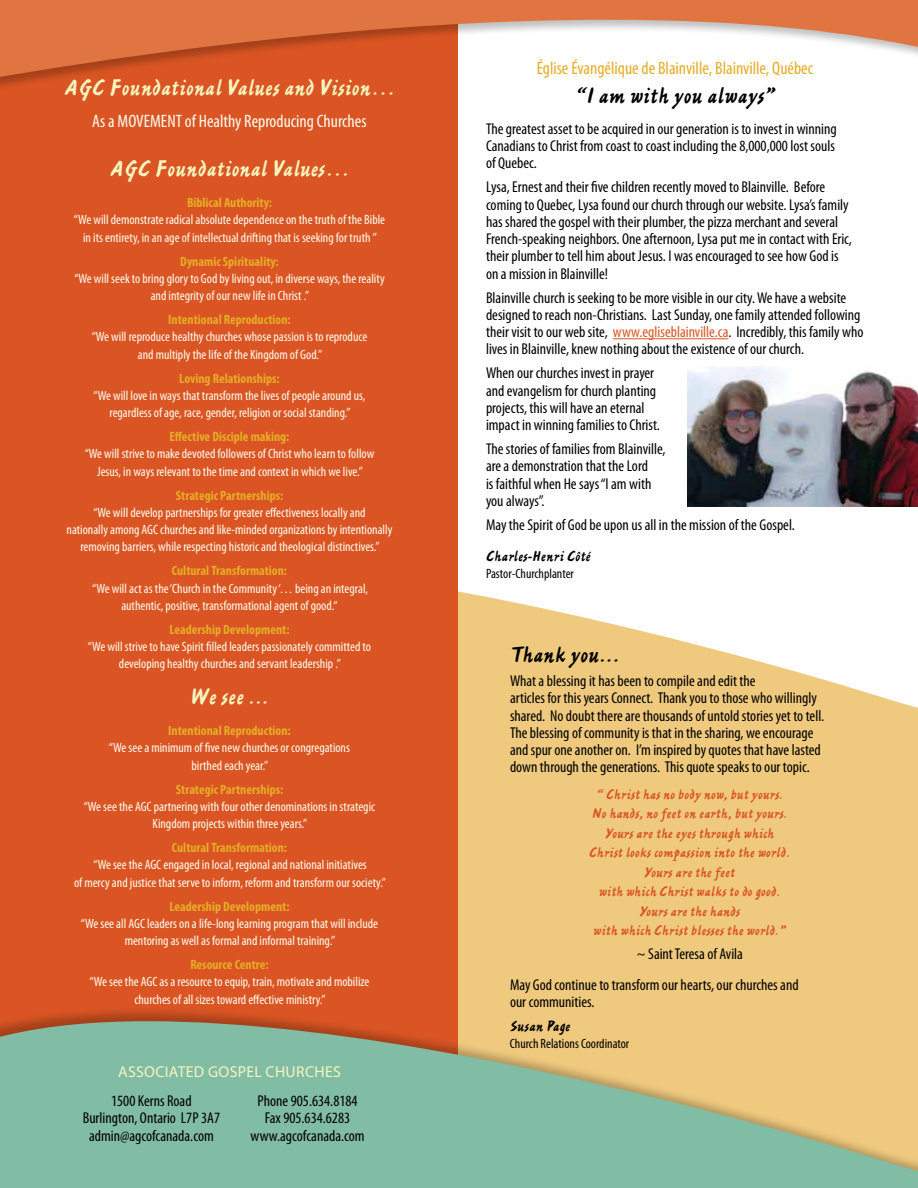
<style>
.page{position:relative;width:918px;height:1188px;background:#fff}
.page>*{position:absolute;margin:0;border:0;box-sizing:border-box;transform-origin:0 0}
.t1{font:24px "Ashley Script MT Std";color:#f5f5be}
.t2{font:24px "Ashley Script MT Std";color:#000}
.t3{font:condensed 18px "Myriad Pro";color:#e6ac27}
.t4{font:condensed 18px "Myriad Pro";color:#fcfcef}
.t5{font:condensed 15.75px/17.2px "Myriad Pro";color:#000}
.t6{font:15.75px "Ashley Script MT Std";color:#000}
.t7{font:15.75px "Myriad Pro";letter-spacing:.02em;color:#f5f5be}
.t8{font:15px/19.5px "Ashley Script MT Std";color:#da5523;text-align:center}
.t9{font:condensed 13.5px/17.2px "Myriad Pro";color:#fcfcef;text-align:center}
.t10{font:700 condensed 13.5px "Myriad Pro";color:#e6ac27}
.t11{font:condensed 13.5px "Myriad Pro";color:#000}
.s1{color:#da5523}
</style>
<div class="page">
<svg style="left:458px;top:591px;width:460px;height:318px"></svg>
<div style="left:0;top:0;width:458px;height:1188px;background:#da5523"></div>
<svg style="left:0;top:909px;width:918px;height:279px"></svg>
<hr style="left:613px;top:338px;width:115px;height:1px;background:#da5523">
<img style="left:687px;top:367px;width:231px;height:140px">
<svg style="left:0;top:0;width:918px;height:87px"></svg>
<h1 class="t1" style="left:64px;top:74px;width:332px">AGC Foundational Values and Vision…</h1>
<p class="t4" style="left:92px;top:110px;width:276px">As a MOVEMENT of Healthy Reproducing Churches</p>
<h1 class="t1" style="left:110px;top:155px;width:241px">AGC Foundational Values…</h1>
<p class="t10" style="left:187px;top:194px;width:86px">Biblical Authority:</p>
<p class="t9" style="left:74px;top:211px;width:313px">“We will demonstrate radical absolute dependence on the truth of the Bible in its entirety, in an age of intellectual drifting that is seeking for truth ”</p>
<p class="t10" style="left:180px;top:253px;width:100px">Dynamic Spirituality:</p>
<p class="t9" style="left:74px;top:270px;width:312px">“We will seek to bring glory to God by living out, in diverse ways, the reality and integrity of our new life in Christ .”</p>
<p class="t10" style="left:168px;top:311px;width:124px">Intentional Reproduction:</p>
<p class="t9" style="left:92px;top:328px;width:277px">“We will reproduce healthy churches whose passion is to reproduce and multiply the life of the Kingdom of God.”</p>
<p class="t10" style="left:179px;top:370px;width:102px">Loving Relationships:</p>
<p class="t9" style="left:93px;top:387px;width:274px">“We will love in ways that transform the lives of people around us, regardless of age, race, gender, religion or social standing.”</p>
<p class="t10" style="left:170px;top:428px;width:121px">Effective Disciple making:</p>
<p class="t9" style="left:85px;top:445px;width:291px">“We will strive to make devoted followers of Christ who learn to follow<br>Jesus, in ways relevant to the time and context in which we live.”</p>
<p class="t10" style="left:176px;top:487px;width:109px">Strategic Partnerships:</p>
<p class="t9" style="left:67px;top:504px;width:327px">“We will develop partnerships for greater effectiveness locally and<br>nationally among AGC churches and like-minded organizations by intentionally removing barriers, while respecting historic and theological distinctives.”</p>
<p class="t10" style="left:172px;top:563px;width:117px">Cultural Transformation:</p>
<p class="t9" style="left:92px;top:579px;width:277px">“We will act as the ‘Church in the Community ‘… being an integral, authentic, positive, transformational agent of good.“</p>
<p class="t10" style="left:169px;top:621px;width:122px">Leadership Development:</p>
<p class="t9" style="left:88px;top:638px;width:285px">“We will strive to have Spirit filled leaders passionately committed to developing healthy churches and servant leadership .”</p>
<h1 class="t1" style="left:190px;top:683px;width:81px">We see ...</h1>
<p class="t10" style="left:168px;top:722px;width:124px">Intentional Reproduction:</p>
<p class="t9" style="left:109px;top:739px;width:243px">“We see a minimum of five new churches or congregations birthed each year.”</p>
<p class="t10" style="left:176px;top:781px;width:109px">Strategic Partnerships:</p>
<p class="t9" style="left:84px;top:798px;width:293px">“We see the AGC partnering with four other denominations in strategic<br>Kingdom projects within three years.”</p>
<p class="t10" style="left:172px;top:839px;width:117px">Cultural Transformation:</p>
<p class="t9" style="left:74px;top:856px;width:313px">“We see the AGC engaged in local, regional and national initiatives<br>of mercy and justice that serve to inform, reform and transform our society.”</p>
<p class="t10" style="left:169px;top:898px;width:122px">Leadership Development:</p>
<p class="t9" style="left:81px;top:915px;width:299px">“We see all AGC leaders on a life-long learning program that will include mentoring as well as formal and informal training.”</p>
<p class="t10" style="left:190px;top:956px;width:80px">Resource Centre:</p>
<p class="t9" style="left:90px;top:973px;width:281px">“We see the AGC as a resource to equip, train, motivate and mobilize churches of all sizes toward effective ministry.”</p>
<p class="t7" style="left:118px;top:1062px;width:224px">ASSOCIATED GOSPEL CHURCHES</p>
<p class="t5" style="left:83px;top:1092px;width:139px;text-align:center">1500 Kerns Road<br>Burlington, Ontario L7P 3A7 admin@agcofcanada.com</p>
<p class="t5" style="left:250px;top:1092px;width:116px;text-align:center">Phone 905.634.8184<br>Fax 905.634.6283 www.agcofcanada.com</p>
<p class="t3" style="left:537px;top:57px;width:278px">Église Évangélique de Blainville, Blainville, Québec</p>
<h1 class="t2" style="left:575px;top:82px;width:202px">“I am with you always”</h1>
<p class="t5" style="left:486px;top:120px;width:352px">The greatest asset to be acquired in our generation is to invest in winning<br>Canadians to Christ from coast to coast including the 8,000,000 lost souls of Quebec.</p>
<p class="t5" style="left:486px;top:178px;width:368px">Lysa, Ernest and their five children recently moved to Blainville. Before coming to Quebec, Lysa found our church through our website. Lysa’s family has shared the gospel with their plumber, the pizza merchant and several French-speaking neighbors. One afternoon, Lysa put me in contact with Eric, their plumber to tell him about Jesus. I was encouraged to see how God is on a mission in Blainville!</p>
<p class="t5" style="left:486px;top:289px;width:379px">Blainville church is seeking to be more visible in our city. We have a website designed to reach non-Christians. Last Sunday, one family attended following their visit to our web site, <span class="s1">www.egliseblainville.ca</span>. Incredibly, this family who lives in Blainville, knew nothing about the existence of our church.</p>
<p class="t5" style="left:486px;top:364px;width:175px">When our churches invest in prayer and evangelism for church planting projects, this will have an eternal impact in winning families to Christ.</p>
<p class="t5" style="left:486px;top:440px;width:181px">The stories of families from Blainville, are a demonstration that the Lord<br>is faithful when He says “I am with you always”.</p>
<p class="t5" style="left:486px;top:516px;width:310px">May the Spirit of God be upon us all in the mission of the Gospel.</p>
<p class="t6" style="left:486px;top:547px;width:106px">Charles-Henri Côté</p>
<p class="t11" style="left:486px;top:565px;width:89px">Pastor-Churchplanter</p>
<h1 class="t2" style="left:510px;top:641px;width:111px">Thank you...</h1>
<p class="t5" style="left:510px;top:672px;width:316px">What a blessing it has been to compile and edit the<br>articles for this years Connect. Thank you to those who willingly shared. No doubt there are thousands of untold stories yet to tell.<br>The blessing of community is that in the sharing, we encourage and spur one another on. I’m inspired by quotes that have lasted down through the generations. This quote speaks to our topic.</p>
<p class="t8" style="left:589px;top:784px;width:203px">“ Christ has no body now, but yours.<br>No hands, no feet on earth, but yours.<br>Yours are the eyes through which<br>Christ looks compassion into the world.<br>Yours are the feet<br>with which Christ walks to do good.<br>Yours are the hands<br>with which Christ blesses the world.”</p>
<p class="t5" style="left:510px;top:938px;width:290px;line-height:30.8px;text-indent:126px">~ Saint Teresa of Avila<br>May God continue to transform our hearts, our churches and</p>
<p class="t5" style="left:510px;top:993px;width:86px">our communities.</p>
<p class="t6" style="left:510px;top:1017px;width:62px">Susan Page</p>
<p class="t11" style="left:510px;top:1036px;width:121px">Church Relations Coordinator</p>
</div>
